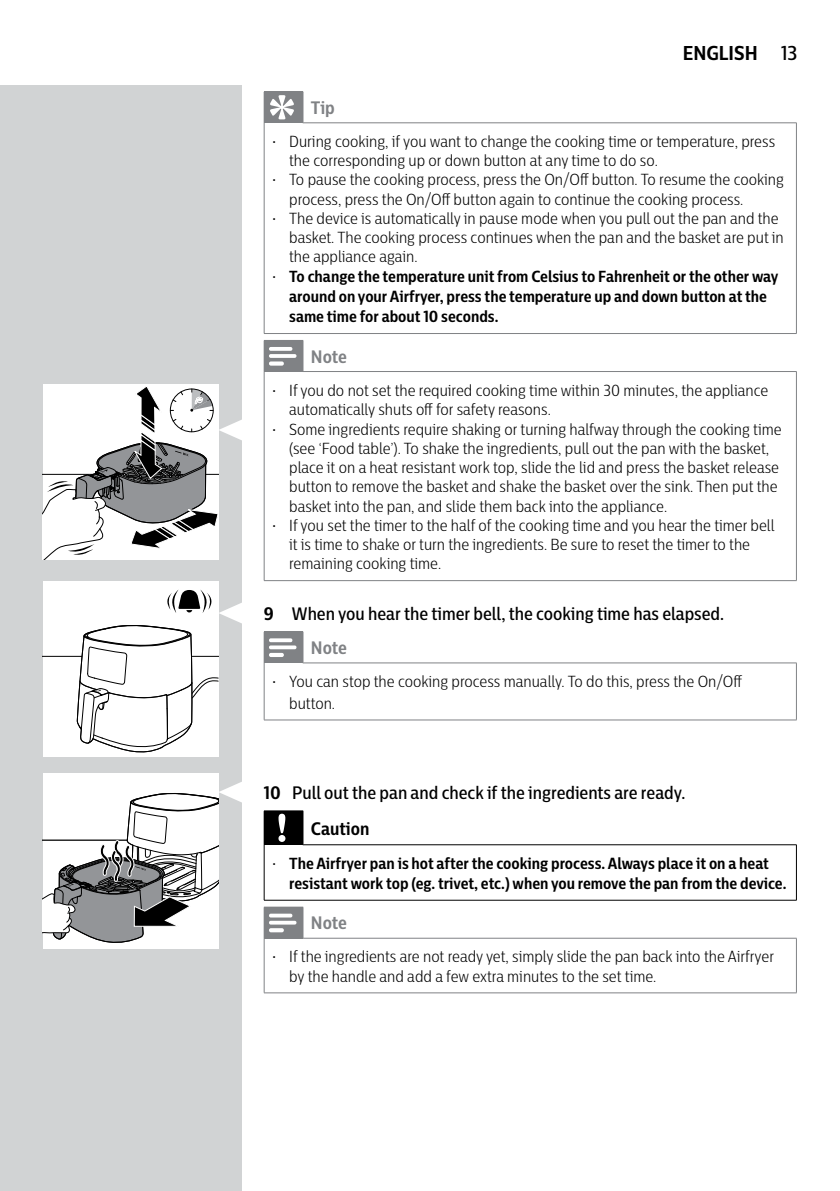
<style>
.page{position:relative;width:840px;height:1191px;background:#fff}
.page>*{position:absolute;margin:0;border:0;box-sizing:border-box;transform-origin:0 0}
.t1{font:700 20px "Centrale Sans Cnd";color:#000}
.t2{font:500 18px/34.6px "Centrale Sans Cnd";color:#000}
.t3{font:700 18px "Centrale Sans Cnd";letter-spacing:-.005em;color:#808285}
.t4{font:300 16px/19.2px "Centrale Sans Cnd";color:#000}
.t5{font:700 16px/20px "Centrale Sans Cnd";color:#000}
.s1{font-weight:500}
.s2{font-size:14.2px}
.s3{font-weight:300;font-size:14.2px}
.s4{font-weight:700}
.s5{font-weight:700;color:#808285}
</style>
<div class="page">
<div style="left:0;top:85px;width:241px;height:1106px;background:#d1d3d4"></div>
<div style="left:264px;top:92px;width:39px;height:31px;background:#808285"></div>
<hr style="left:264px;top:123px;width:1px;height:210px;background:#808285">
<hr style="left:795px;top:123px;width:1px;height:210px;background:#808285">
<hr style="left:264px;top:333px;width:39px;height:1px;background:#808285">
<hr style="left:303px;top:333px;width:493px;height:1px;background:#808285">
<hr style="left:264px;top:91px;width:39px;height:1px;background:#808285">
<hr style="left:302px;top:122px;width:494px;height:1px;background:#808285">
<svg style="left:270px;top:95px;width:24px;height:24px"></svg>
<div style="left:264px;top:340px;width:39px;height:31px;background:#808285"></div>
<hr style="left:264px;top:371px;width:1px;height:209px;background:#808285">
<hr style="left:795px;top:372px;width:1px;height:208px;background:#808285">
<hr style="left:264px;top:580px;width:39px;height:1px;background:#808285">
<hr style="left:303px;top:580px;width:493px;height:1px;background:#808285">
<hr style="left:302px;top:371px;width:494px;height:1px;background:#808285">
<svg style="left:269px;top:347px;width:27px;height:19px"></svg>
<div style="left:264px;top:632px;width:39px;height:31px;background:#808285"></div>
<hr style="left:264px;top:663px;width:1px;height:56px;background:#808285">
<hr style="left:795px;top:663px;width:1px;height:56px;background:#808285">
<hr style="left:264px;top:719px;width:39px;height:1px;background:#808285">
<hr style="left:303px;top:719px;width:493px;height:1px;background:#808285">
<hr style="left:264px;top:631px;width:39px;height:1px;background:#808285">
<hr style="left:302px;top:662px;width:494px;height:1px;background:#808285">
<svg style="left:269px;top:638px;width:27px;height:19px"></svg>
<div style="left:264px;top:811px;width:39px;height:33px;background:#000"></div>
<hr style="left:264px;top:810px;width:39px;height:1px;background:#000">
<hr style="left:264px;top:844px;width:1px;height:56px;background:#000">
<hr style="left:795px;top:845px;width:1px;height:55px;background:#000">
<hr style="left:264px;top:900px;width:39px;height:1px;background:#000">
<hr style="left:303px;top:900px;width:493px;height:1px;background:#000">
<hr style="left:302px;top:844px;width:494px;height:1px;background:#000">
<svg style="left:278px;top:813px;width:7px;height:29px"></svg>
<div style="left:264px;top:907px;width:39px;height:31px;background:#808285"></div>
<hr style="left:264px;top:938px;width:1px;height:54px;background:#808285">
<hr style="left:795px;top:938px;width:1px;height:54px;background:#808285">
<hr style="left:264px;top:992px;width:39px;height:1px;background:#808285">
<hr style="left:303px;top:992px;width:493px;height:1px;background:#808285">
<hr style="left:264px;top:906px;width:39px;height:1px;background:#808285">
<hr style="left:302px;top:938px;width:494px;height:1px;background:#808285">
<svg style="left:269px;top:913px;width:27px;height:19px"></svg>
<svg style="left:43px;top:385px;width:199px;height:175px;background:#c9c9ca"></svg>
<div style="left:43px;top:581px;width:175px;height:175px;background:#fff"></div>
<hr style="left:43px;top:656px;width:175px;height:1px;background:#000">
<svg style="left:76px;top:582px;width:166px;height:174px"></svg>
<div style="left:43px;top:773px;width:175px;height:175px;background:#fff"></div>
<svg style="left:43px;top:780px;width:199px;height:168px"></svg>
<p class="t1" style="left:682px;top:40px;width:116px">ENGLISH <span class="s1">13</span></p>
<p class="t3" style="left:311px;top:96px;width:25px">Tip</p>
<p class="t4" style="left:289px;top:131px;width:487px;text-indent:-17px"><span class="s2">•</span> During cooking, if you want to change the cooking time or temperature, press the corresponding up or down button at any time to do so.</p>
<p class="t4" style="left:289px;top:170px;width:496px;text-indent:-17px"><span class="s2">•</span> To pause the cooking process, press the On/Off button. To resume the cooking process, press the On/Off button again to continue the cooking process.</p>
<p class="t4" style="left:289px;top:208px;width:496px;text-indent:-17px"><span class="s2">•</span> The device is automatically in pause mode when you pull out the pan and the basket. The cooking process continues when the pan and the basket are put in the appliance again.</p>
<p class="t5" style="left:289px;top:266px;width:490px;text-indent:-17px"><span class="s3">•</span> To change the temperature unit from Celsius to Fahrenheit or the other way around on your Airfryer, press the temperature up and down button at the same time for about 10 seconds.</p>
<p class="t3" style="left:311px;top:345px;width:37px">Note</p>
<p class="t4" style="left:289px;top:380px;width:480px;text-indent:-17px"><span class="s2">•</span> If you do not set the required cooking time within 30 minutes, the appliance automatically shuts off for safety reasons.</p>
<p class="t4" style="left:289px;top:419px;width:493px;text-indent:-17px"><span class="s2">•</span> Some ingredients require shaking or turning halfway through the cooking time (see ‘Food table’). To shake the ingredients, pull out the pan with the basket, place it on a heat resistant work top, slide the lid and press the basket release button to remove the basket and shake the basket over the sink. Then put the basket into the pan, and slide them back into the appliance.</p>
<p class="t4" style="left:289px;top:515px;width:486px;text-indent:-17px"><span class="s2">•</span> If you set the timer to the half of the cooking time and you hear the timer bell it is time to shake or turn the ingredients. Be sure to reset the timer to the remaining cooking time.</p>
<p class="t2" style="left:311px;top:595px;width:414px;text-indent:-47px"><span class="s4">9</span> When you hear the timer bell, the cooking time has elapsed.<br><span class="s5">Note</span></p>
<p class="t4" style="left:289px;top:670px;width:454px;line-height:21.6px;text-indent:-17px"><span class="s2">•</span> You can stop the cooking process manually. To do this, press the On/Off button.</p>
<p class="t2" style="left:311px;top:774px;width:375px;line-height:36px;text-indent:-47px"><span class="s4">10</span> Pull out the pan and check if the ingredients are ready.<br><span class="s4">Caution</span></p>
<p class="t5" style="left:289px;top:853px;width:498px;text-indent:-17px"><span class="s3">•</span> The Airfryer pan is hot after the cooking process. Always place it on a heat resistant work top (eg. trivet, etc.) when you remove the pan from the device.</p>
<p class="t3" style="left:311px;top:911px;width:37px">Note</p>
<p class="t4" style="left:289px;top:946px;width:486px;text-indent:-17px"><span class="s2">•</span> If the ingredients are not ready yet, simply slide the pan back into the Airfryer by the handle and add a few extra minutes to the set time.</p>
</div>
